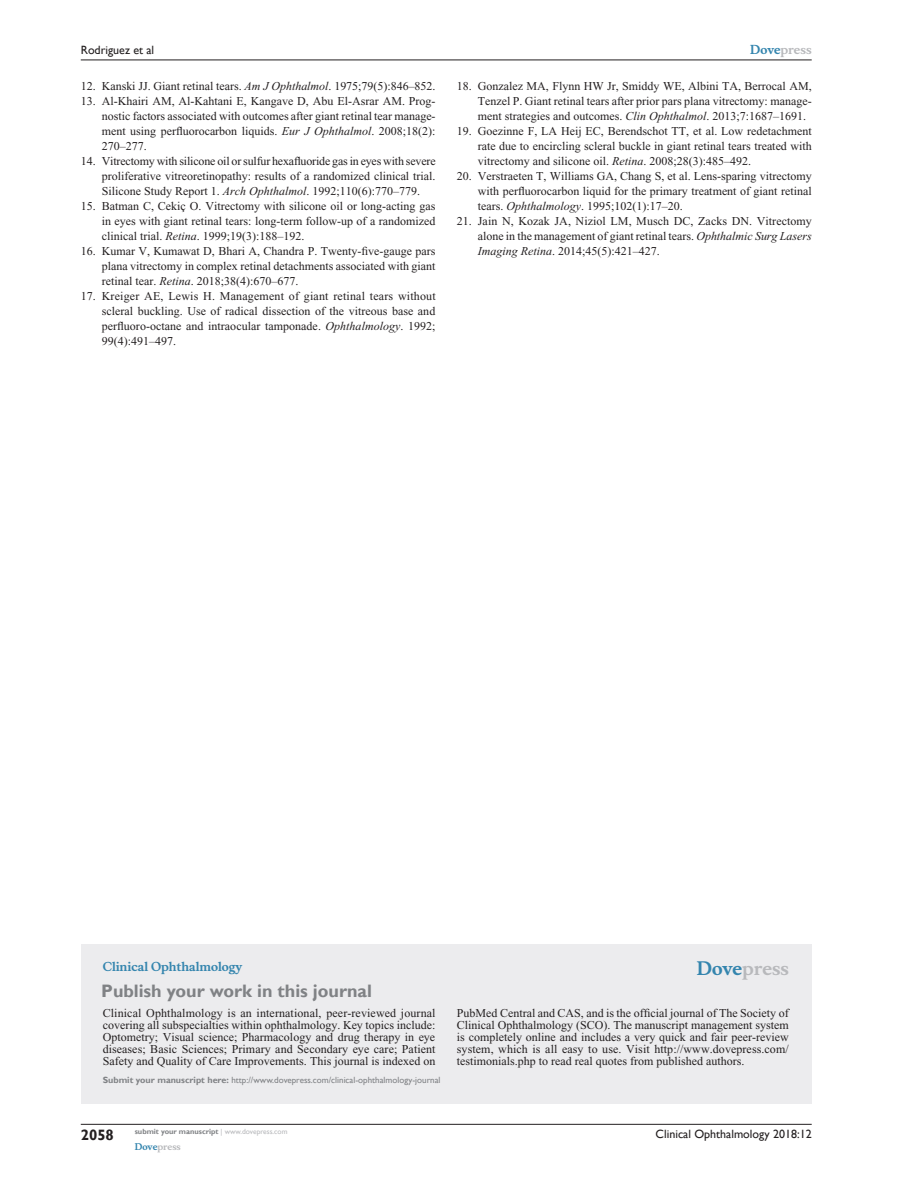
<style>
.page{position:relative;width:918px;height:1188px;background:#fff}
.page>*{position:absolute;margin:0;border:0;box-sizing:border-box;transform-origin:0 0}
.PromBx-H1{font:700 18px "Gill Sans";color:#808285}
.PromBx-Brand{font:700 18px "Musee";color:#b8b9bc}
.t1{font:700 15px "Gill Sans";color:#231f20}
.RefNL2{font:12px/15px "Times New Roman";color:#231f20;text-align:justify}
.PromBx-Tx{font:12px/12px "Times New Roman";color:#231f20;text-align:justify}
.t2{font:12px "Gill Sans";color:#231f20}
.PromBx-JrnlName{font:700 12px "Musee";color:#3485ae}
.t3{font:700 12px "Musee";color:#b8b9bc}
.PromBx-SubmitMssWebA{font:9px "Gill Sans";color:#808285}
.t4{font:700 9px "Musee";color:#b8b9bc}
.t5{font:700 7.5px "Gill Sans";color:#808285}
.s1{font-style:italic}
.s2{color:#3485ae}
.s3{font-weight:700}
.s4{font-weight:400;color:#b8b9bc}
</style>
<div class="page">
<div style="left:81px;top:944px;width:731px;height:159px;background:#ececee"></div>
<hr style="left:81px;top:1124px;width:731px;height:1px;background:#231f20">
<hr style="left:81px;top:60px;width:731px;height:1px;background:#231f20">
<p class="t2" style="left:81px;top:43px;width:75px">Rodriguez et al</p>
<p class="RefNL2" style="left:81px;top:79px;width:356px">12. Kanski JJ. Giant retinal tears. <span class="s1">Am J Ophthalmol</span>. 1975;79(5):846–852.</p>
<p class="RefNL2" style="left:102px;top:94px;width:335px;text-indent:-21px">13. Al-Khairi AM, Al-Kahtani E, Kangave D, Abu El-Asrar AM. Prog&shy;nostic factors associated with outcomes after giant retinal tear manage&shy;ment using perfluorocarbon liquids. <span class="s1">Eur J Ophthalmol</span>. 2008;18(2):<br>270–277.</p>
<p class="RefNL2" style="left:102px;top:154px;width:335px;text-indent:-21px">14. Vitrectomy with silicone oil or sulfur hexafluoride gas in eyes with severe proliferative vitreoretinopathy: results of a randomized clinical trial.<br>Silicone Study Report 1. <span class="s1">Arch Ophthalmol</span>. 1992;110(6):770–779.</p>
<p class="RefNL2" style="left:102px;top:199px;width:335px;text-indent:-21px">15. Batman C, Cekiç O. Vitrectomy with silicone oil or long-acting gas in eyes with giant retinal tears: long-term follow-up of a randomized clinical trial. <span class="s1">Retina</span>. 1999;19(3):188–192.</p>
<p class="RefNL2" style="left:102px;top:244px;width:335px;text-indent:-21px">16. Kumar V, Kumawat D, Bhari A, Chandra P. Twenty-five-gauge pars plana vitrectomy in complex retinal detachments associated with giant retinal tear. <span class="s1">Retina</span>. 2018;38(4):670–677.</p>
<p class="RefNL2" style="left:102px;top:289px;width:336px;text-indent:-21px">17. Kreiger AE, Lewis H. Management of giant retinal tears without scleral buckling. Use of radical dissection of the vitreous base and perfluoro-octane and intraocular tamponade. <span class="s1">Ophthalmology</span>. 1992; 99(4):491–497.</p>
<p class="t3" style="left:750px;top:43px;width:63px"><span class="s2">Dove</span>press</p>
<p class="RefNL2" style="left:478px;top:79px;width:335px;text-indent:-21px">18. Gonzalez MA, Flynn HW Jr, Smiddy WE, Albini TA, Berrocal AM, Tenzel P. Giant retinal tears after prior pars plana vitrectomy: manage&shy;ment strategies and outcomes. <span class="s1">Clin Ophthalmol</span>. 2013;7:1687–1691.</p>
<p class="RefNL2" style="left:478px;top:124px;width:335px;text-indent:-21px">19. Goezinne F, LA Heij EC, Berendschot TT, et al. Low redetachment rate due to encircling scleral buckle in giant retinal tears treated with vitrectomy and silicone oil. <span class="s1">Retina</span>. 2008;28(3):485–492.</p>
<p class="RefNL2" style="left:478px;top:169px;width:335px;text-indent:-21px">20. Verstraeten T, Williams GA, Chang S, et al. Lens-sparing vitrectomy with perfluorocarbon liquid for the primary treatment of giant retinal tears. <span class="s1">Ophthalmology</span>. 1995;102(1):17–20.</p>
<p class="RefNL2" style="left:478px;top:214px;width:336px;text-indent:-21px">21. Jain N, Kozak JA, Niziol LM, Musch DC, Zacks DN. Vitrectomy alone in the management of giant retinal tears. <span class="s1">Ophthalmic Surg Lasers Imaging Retina</span>. 2014;45(5):421–427.</p>
<p class="PromBx-JrnlName" style="left:103px;top:959px;width:141px">Clinical Ophthalmology</p>
<p class="PromBx-H1" style="left:101px;top:980px;width:272px">Publish your work in this journal</p>
<p class="PromBx-Brand" style="left:697px;top:958px;width:94px"><span class="s2">Dove</span>press</p>
<p class="PromBx-Tx" style="left:103px;top:1007px;width:334px">Clinical Ophthalmology is an international, peer-reviewed journal covering all subspecialties within ophthalmology. Key topics include:<br>Optometry; Visual science; Pharmacology and drug therapy in eye diseases; Basic Sciences; Primary and Secondary eye care; Patient Safety and Quality of Care Improvements. This journal is indexed on</p>
<p class="PromBx-Tx" style="left:457px;top:1007px;width:333px">PubMed Central and CAS, and is the official journal of The Society of Clinical Ophthalmology (SCO). The manuscript management system is completely online and includes a very quick and fair peer-review system, which is all easy to use. Visit http://www.dovepress.com/ testimonials.php to read real quotes from published authors.</p>
<p class="PromBx-SubmitMssWebA" style="left:103px;top:1075px;width:339px"><span class="s3">Submit your manuscript here:</span> http://www.dovepress.com/clinical-ophthalmology-journal</p>
<p class="t1" style="left:81px;top:1126px;width:35px">2058</p>
<p class="t5" style="left:135px;top:1127px;width:154px">submit your manuscript <span class="s4">| www.dovepress.com</span></p>
<p class="t4" style="left:135px;top:1141px;width:48px"><span class="s2">Dove</span>press</p>
<p class="t2" style="left:656px;top:1127px;width:158px">Clinical Ophthalmology 2018:12</p>
</div>
